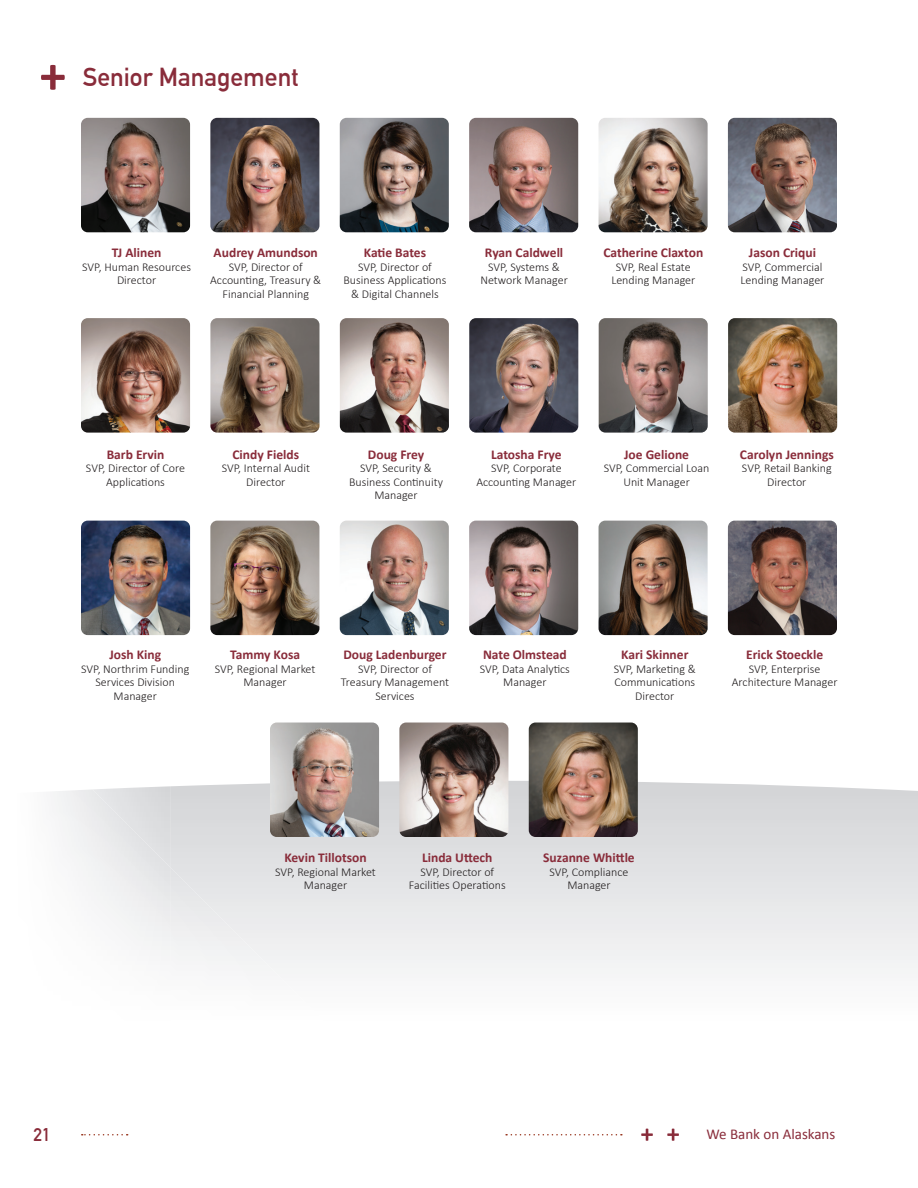
<style>
.page{position:relative;width:918px;height:1188px;background:#fff}
.page>*{position:absolute;margin:0;border:0;box-sizing:border-box;transform-origin:0 0}
.t1{font:700 25.5px "DIN Alternate";color:#892c3a}
.t2{font:700 18px "DIN Alternate";color:#892c3a}
.t3{font:15px "Calibri";color:#892c3a}
.t4{font:700 13.5px "Calibri";color:#892c3a}
.t5{font:300 12px/13.5px "Calibri";color:#231f20;text-align:center}
</style>
<div class="page">
<svg style="left:171px;top:781px;width:747px;height:355px"></svg>
<img style="left:171px;top:868px;width:290px;height:268px">
<svg style="left:110px;top:786px;width:61px;height:3px"></svg>
<img style="left:53px;top:789px;width:118px;height:347px">
<svg style="left:667px;top:1129px;width:12px;height:12px"></svg>
<svg style="left:641px;top:1129px;width:12px;height:12px"></svg>
<svg style="left:506px;top:1134px;width:116px;height:2px"></svg>
<svg style="left:82px;top:1134px;width:46px;height:2px"></svg>
<svg style="left:41px;top:65px;width:24px;height:25px"></svg>
<img style="left:81px;top:318px;width:109px;height:115px">
<img style="left:728px;top:521px;width:109px;height:114px">
<img style="left:270px;top:723px;width:109px;height:114px">
<img style="left:210px;top:521px;width:109px;height:114px">
<img style="left:599px;top:118px;width:109px;height:114px">
<img style="left:599px;top:318px;width:109px;height:115px">
<img style="left:399px;top:723px;width:109px;height:114px">
<img style="left:340px;top:318px;width:109px;height:115px">
<img style="left:599px;top:521px;width:109px;height:114px">
<img style="left:469px;top:118px;width:109px;height:114px">
<img style="left:210px;top:118px;width:109px;height:114px">
<img style="left:340px;top:521px;width:109px;height:114px">
<img style="left:340px;top:118px;width:109px;height:114px">
<img style="left:529px;top:723px;width:109px;height:114px">
<img style="left:728px;top:318px;width:109px;height:115px">
<img style="left:728px;top:118px;width:109px;height:114px">
<img style="left:469px;top:318px;width:109px;height:115px">
<img style="left:81px;top:118px;width:109px;height:114px">
<img style="left:210px;top:318px;width:110px;height:115px">
<img style="left:81px;top:521px;width:109px;height:114px">
<img style="left:469px;top:521px;width:109px;height:114px">
<h1 class="t1" style="left:83px;top:58px;width:217px">Senior Management</h1>
<p class="t4" style="left:112px;top:244px;width:51px">TJ Alinen</p>
<p class="t5" style="left:82px;top:260px;width:110px">SVP, Human Resources<br>Director</p>
<p class="t4" style="left:214px;top:244px;width:106px">Audrey Amundson</p>
<p class="t5" style="left:210px;top:260px;width:113px">SVP, Director of<br>Accounting, Treasury &amp;<br>Financial Planning</p>
<p class="t4" style="left:364px;top:244px;width:64px">Katie Bates</p>
<p class="t5" style="left:344px;top:260px;width:104px">SVP, Director of<br>Business Applications &amp; Digital Channels</p>
<p class="t4" style="left:485px;top:244px;width:80px">Ryan Caldwell</p>
<p class="t5" style="left:480px;top:260px;width:89px">SVP, Systems &amp;<br>Network Manager</p>
<p class="t4" style="left:603px;top:244px;width:101px">Catherine Claxton</p>
<p class="t5" style="left:611px;top:260px;width:85px">SVP, Real Estate<br>Lending Manager</p>
<p class="t4" style="left:749px;top:244px;width:69px">Jason Criqui</p>
<p class="t5" style="left:741px;top:260px;width:85px;text-align:left">SVP, Commercial<br>Lending Manager</p>
<p class="t4" style="left:107px;top:446px;width:59px">Barb Ervin</p>
<p class="t5" style="left:86px;top:461px;width:101px">SVP, Director of Core<br>Applications</p>
<p class="t4" style="left:233px;top:446px;width:68px">Cindy Fields</p>
<p class="t5" style="left:222px;top:461px;width:90px">SVP, Internal Audit<br>Director</p>
<p class="t4" style="left:368px;top:446px;width:58px">Doug Frey</p>
<p class="t5" style="left:349px;top:461px;width:95px">SVP, Security &amp;<br>Business Continuity<br>Manager</p>
<p class="t4" style="left:491px;top:446px;width:72px">Latosha Frye</p>
<p class="t5" style="left:476px;top:461px;width:101px">SVP, Corporate<br>Accounting Manager</p>
<p class="t4" style="left:624px;top:446px;width:66px">Joe Gelione</p>
<p class="t5" style="left:604px;top:461px;width:107px">SVP, Commercial Loan<br>Unit Manager</p>
<p class="t4" style="left:740px;top:446px;width:95px">Carolyn Jennings</p>
<p class="t5" style="left:742px;top:461px;width:91px">SVP, Retail Banking<br>Director</p>
<p class="t4" style="left:109px;top:646px;width:53px">Josh King</p>
<p class="t5" style="left:81px;top:661px;width:110px">SVP, Northrim Funding<br>Services Division<br>Manager</p>
<p class="t4" style="left:230px;top:646px;width:71px">Tammy Kosa</p>
<p class="t5" style="left:215px;top:661px;width:102px">SVP, Regional Market<br>Manager</p>
<p class="t4" style="left:343px;top:646px;width:105px">Doug Ladenburger</p>
<p class="t5" style="left:341px;top:661px;width:110px">SVP, Director of<br>Treasury Management<br>Services</p>
<p class="t4" style="left:483px;top:646px;width:85px">Nate Olmstead</p>
<p class="t5" style="left:480px;top:661px;width:92px">SVP, Data Analytics<br>Manager</p>
<p class="t4" style="left:621px;top:646px;width:69px">Kari Skinner</p>
<p class="t5" style="left:614px;top:661px;width:83px">SVP, Marketing &amp;<br>Communications<br>Director</p>
<p class="t4" style="left:746px;top:646px;width:79px">Erick Stoeckle</p>
<p class="t5" style="left:732px;top:661px;width:107px">SVP, Enterprise<br>Architecture Manager</p>
<p class="t4" style="left:284px;top:849px;width:84px">Kevin Tillotson</p>
<p class="t5" style="left:275px;top:865px;width:102px">SVP, Regional Market<br>Manager</p>
<p class="t4" style="left:422px;top:849px;width:72px">Linda Uttech</p>
<p class="t5" style="left:409px;top:865px;width:98px">SVP, Director of<br>Facilities Operations</p>
<p class="t4" style="left:543px;top:849px;width:93px">Suzanne Whittle</p>
<p class="t5" style="left:550px;top:865px;width:80px">SVP, Compliance<br>Manager</p>
<h2 class="t2" style="left:33px;top:1121px;width:19px">21</h2>
<p class="t3" style="left:706px;top:1124px;width:130px">We Bank on Alaskans</p>
</div>
